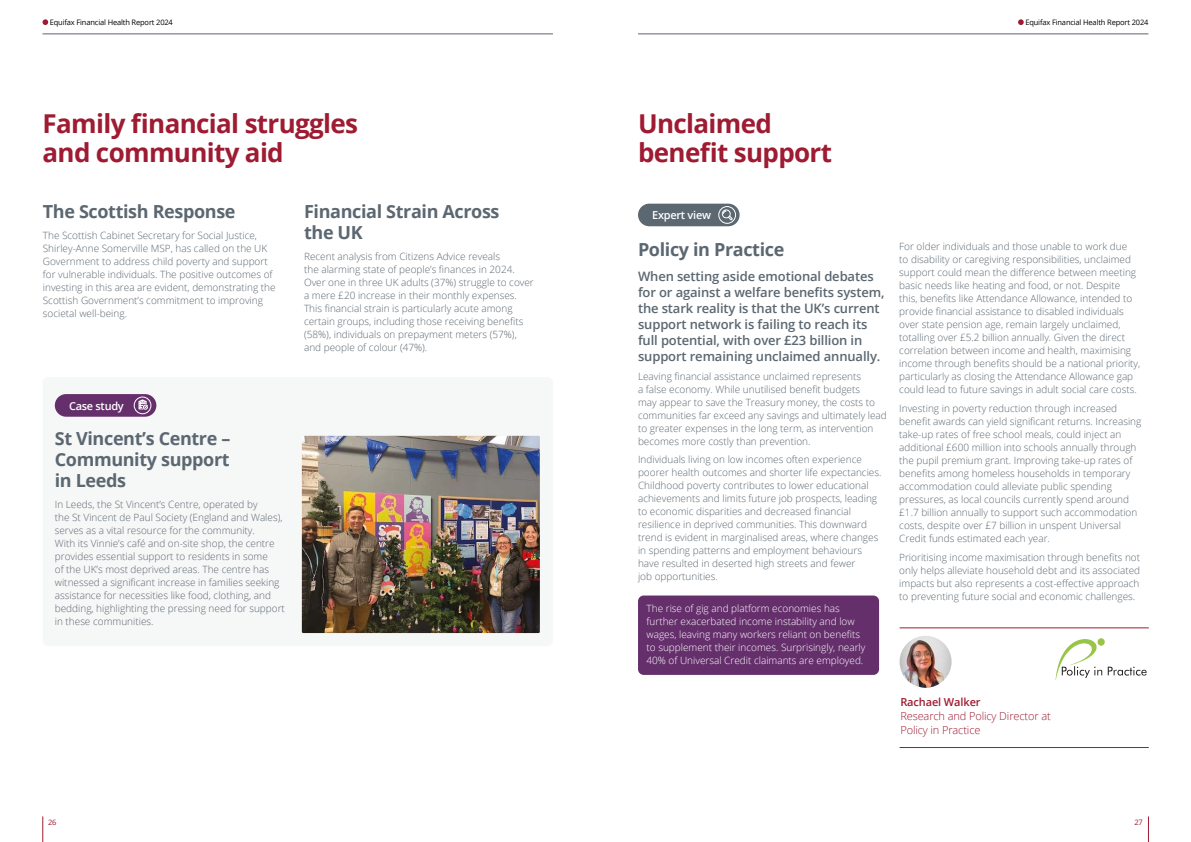
<style>
.page{position:relative;width:1191px;height:842px;background:#fff}
.page>*{position:absolute;margin:0;border:0;box-sizing:border-box;transform-origin:0 0}
.t1{font:700 26px/29px "Open Sans";letter-spacing:-.025em;color:#9e1b32}
.t2{font:700 18px/21px "Open Sans";letter-spacing:-.02em;color:#5b6771}
.t3{font:600 13px/16px "Open Sans";letter-spacing:-.01em;color:#5b6771}
.t4{font:300 11px/14px "Open Sans";letter-spacing:-.01em;color:#9e1b32}
.t5{font:600 11px "Open Sans";letter-spacing:-.025em;color:#fff}
.t6{font:600 11px "Open Sans";letter-spacing:-.01em;color:#9e1b32}
.t7{font:300 10px/13px "Open Sans";color:#5b6771}
.t8{font:300 10px/13px "Open Sans";color:#fff}
.t9{font:7.5px "Open Sans";letter-spacing:-.02em;color:#000}
.t10{font:7.5px "Open Sans";color:#9e1b32}
</style>
<div class="page">
<div style="left:43px;top:377px;width:510px;height:269px;background:#f6f7f7;border-radius:6px"></div>
<img style="left:302px;top:436px;width:238px;height:197px">
<div style="left:55px;top:394px;width:101px;height:23px;background:#652f6c;border-radius:11px"></div>
<div style="left:134px;top:397px;width:17px;height:17px;border:1px solid #fff;border-radius:50%"></div>
<svg style="left:138px;top:399px;width:10px;height:11px"></svg>
<div style="left:638px;top:595px;width:241px;height:80px;background:#652f6c;border-radius:6px"></div>
<hr style="left:899px;top:628px;width:249px;height:1px;background:#9e1b32">
<hr style="left:899px;top:747px;width:249px;height:1px;background:#9e1b32">
<svg style="left:1055px;top:638px;width:91px;height:42px"></svg>
<div style="left:638px;top:204px;width:101px;height:22px;background:#5b6771;border-radius:11px"></div>
<div style="left:718px;top:206px;width:18px;height:18px;border:1px solid #fff;border-radius:50%"></div>
<svg style="left:722px;top:209px;width:10px;height:11px"></svg>
<img style="left:899px;top:636px;width:52px;height:52px;border-radius:26px">
<svg style="left:43px;top:816px;width:1px;height:26px"></svg>
<svg style="left:1148px;top:816px;width:1px;height:26px"></svg>
<svg style="left:43px;top:19px;width:5px;height:6px"></svg>
<hr style="left:43px;top:34px;width:510px;height:1px;background:#5b6771">
<svg style="left:1018px;top:19px;width:5px;height:6px"></svg>
<hr style="left:638px;top:34px;width:510px;height:1px;background:#5b6771">
<p class="t9" style="left:50px;top:17px;width:125px">Equifax Financial Health Report 2024</p>
<p class="t9" style="left:1025px;top:17px;width:125px">Equifax Financial Health Report 2024</p>
<h1 class="t1" style="left:43px;top:109px;width:317px">Family financial struggles and community aid</h1>
<h2 class="t2" style="left:43px;top:200px;width:194px">The Scottish Response</h2>
<p class="t7" style="left:43px;top:229px;width:234px">The Scottish Cabinet Secretary for Social Justice, Shirley-Anne Somerville MSP, has called on the UK Government to address child poverty and support for vulnerable individuals. The positive outcomes of investing in this area are evident, demonstrating the Scottish Government’s commitment to improving societal well-being.</p>
<h2 class="t2" style="left:304px;top:200px;width:197px">Financial Strain Across the UK</h2>
<p class="t7" style="left:304px;top:250px;width:231px">Recent analysis from Citizens Advice reveals<br>the alarming state of people’s finances in 2024.<br>Over one in three UK adults (37%) struggle to cover a mere £20 increase in their monthly expenses.<br>This financial strain is particularly acute among certain groups, including those receiving benefits (58%), individuals on prepayment meters (57%), and people of colour (47%).</p>
<p class="t5" style="left:69px;top:398px;width:56px">Case study</p>
<h2 class="t2" style="left:55px;top:427px;width:177px;text-align:justify">St Vincent’s Centre – Community support in Leeds</h2>
<p class="t7" style="left:55px;top:498px;width:232px">In Leeds, the St Vincent’s Centre, operated by<br>the St Vincent de Paul Society (England and Wales), serves as a vital resource for the community.<br>With its Vinnie’s café and on-site shop, the centre provides essential support to residents in some<br>of the UK’s most deprived areas. The centre has witnessed a significant increase in families seeking assistance for necessities like food, clothing, and bedding, highlighting the pressing need for support in these communities.</p>
<h1 class="t1" style="left:638px;top:109px;width:195px">Unclaimed benefit support</h1>
<p class="t5" style="left:652px;top:208px;width:60px">Expert view</p>
<h2 class="t2" style="left:638px;top:239px;width:148px">Policy in Practice</h2>
<p class="t3" style="left:638px;top:268px;width:248px">When setting aside emotional debates for or against a welfare benefits system, the stark reality is that the UK’s current support network is failing to reach its full potential, with over £23 billion in support remaining unclaimed annually.</p>
<p class="t7" style="left:638px;top:369px;width:250px">Leaving financial assistance unclaimed represents<br>a false economy. While unutilised benefit budgets<br>may appear to save the Treasury money, the costs to communities far exceed any savings and ultimately lead to greater expenses in the long term, as intervention becomes more costly than prevention.</p>
<p class="t7" style="left:638px;top:453px;width:245px">Individuals living on low incomes often experience poorer health outcomes and shorter life expectancies.<br>Childhood poverty contributes to lower educational achievements and limits future job prospects, leading to economic disparities and decreased financial resilience in deprived communities. This downward trend is evident in marginalised areas, where changes in spending patterns and employment behaviours have resulted in deserted high streets and fewer<br>job opportunities.</p>
<p class="t8" style="left:646px;top:601px;width:220px">The rise of gig and platform economies has further exacerbated income instability and low wages, leaving many workers reliant on benefits to supplement their incomes. Surprisingly, nearly 40% of Universal Credit claimants are employed.</p>
<p class="t7" style="left:899px;top:240px;width:243px">For older individuals and those unable to work due<br>to disability or caregiving responsibilities, unclaimed support could mean the difference between meeting basic needs like heating and food, or not. Despite this, benefits like Attendance Allowance, intended to provide financial assistance to disabled individuals over state pension age, remain largely unclaimed, totalling over £5.2 billion annually. Given the direct correlation between income and health, maximising income through benefits should be a national priority, particularly as closing the Attendance Allowance gap could lead to future savings in adult social care costs.</p>
<p class="t7" style="left:899px;top:402px;width:244px">Investing in poverty reduction through increased benefit awards can yield significant returns. Increasing take-up rates of free school meals, could inject an additional £600 million into schools annually through the pupil premium grant. Improving take-up rates of benefits among homeless households in temporary accommodation could alleviate public spending pressures, as local councils currently spend around £1.7 billion annually to support such accommodation costs, despite over £7 billion in unspent Universal Credit funds estimated each year.</p>
<p class="t7" style="left:899px;top:550px;width:242px;text-align:justify">Prioritising income maximisation through benefits not only helps alleviate household debt and its associated impacts but also represents a cost-effective approach to preventing future social and economic challenges.</p>
<p class="t6" style="left:900px;top:694px;width:82px">Rachael Walker</p>
<p class="t4" style="left:900px;top:709px;width:152px">Research and Policy Director at<br>Policy in Practice</p>
<p class="t10" style="left:48px;top:817px;width:10px">26</p>
<p class="t10" style="left:1134px;top:817px;width:10px">27</p>
</div>
